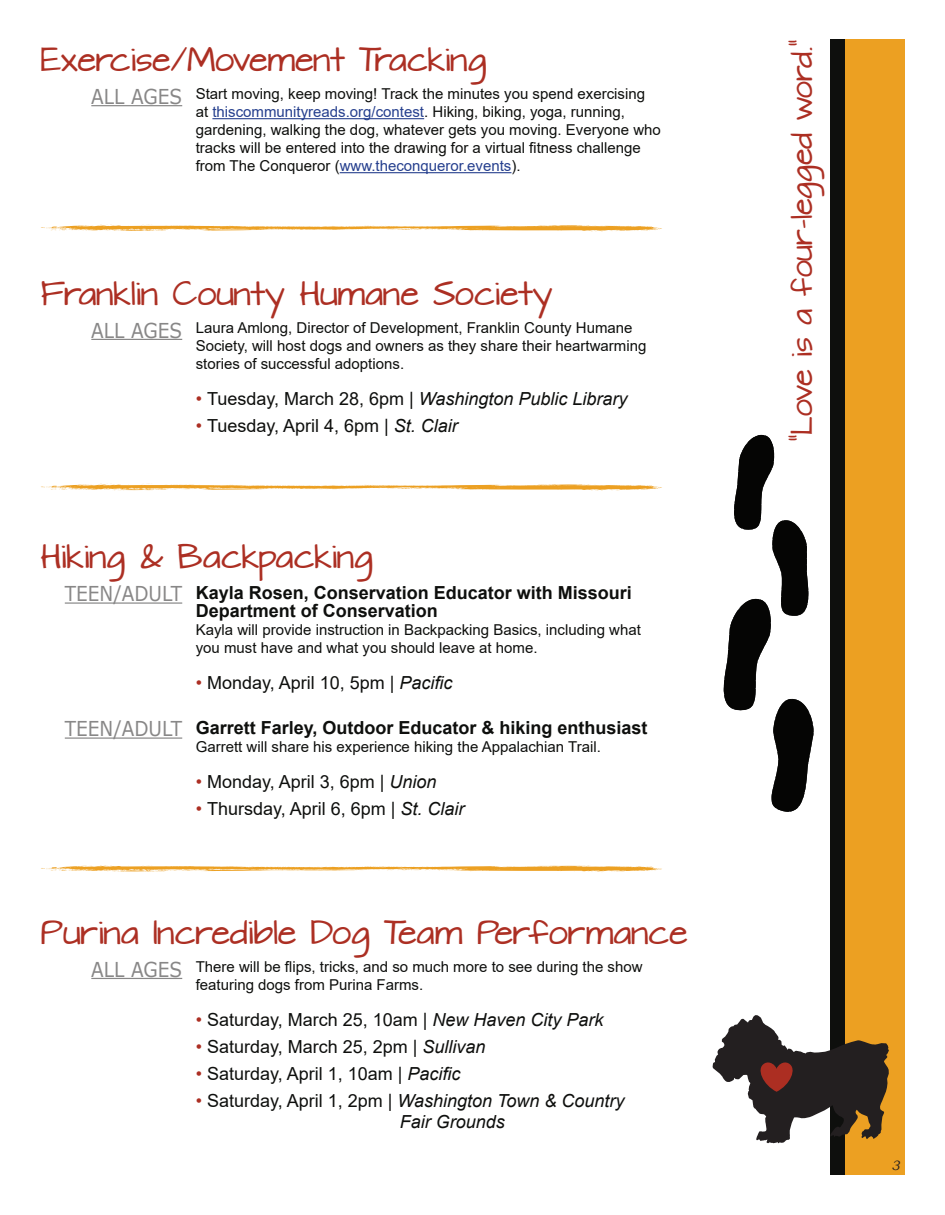
<style>
.page{position:relative;width:945px;height:1215px;background:#fff}
.page>*{position:absolute;margin:0;border:0;box-sizing:border-box;transform-origin:0 0}
.t1{font:28.5px "Architects Daughter";color:#ac2f23}
.t2{font:25.5px "Architects Daughter";color:#ac2f23}
.t3{font:20.55px "MS Reference Sans Serif";color:#888787;scale:.9 1}
.t4{font:18px "Arial";color:#0e0f0d}
.t5{font:700 18px/18px "Arial";color:#0e0f0d}
.t6{font:italic 18px/21px "Arial";color:#0e0f0d}
.t7{font:15px/18px "Arial";color:#0e0f0d}
.t8{font:italic 13.5px "Bookman Old Style";color:#231f20}
.s1{color:#253f8e}
.s2{color:#ac2f23}
.s3{font-style:normal}
.s4{font-style:italic;color:#ac2f23}
.s5{font-style:italic}
</style>
<div class="page">
<div style="left:843px;top:39px;width:61px;height:1135px;background:#eca022"></div>
<div style="left:830px;top:39px;width:15px;height:1135px;background:#0e0f0d"></div>
<svg style="left:713px;top:1015px;width:176px;height:128px"></svg>
<svg style="left:723px;top:434px;width:91px;height:378px"></svg>
<hr style="left:212px;top:118px;width:212px;height:1px;background:#253f8e">
<hr style="left:340px;top:172px;width:171px;height:1px;background:#253f8e">
<hr style="left:91px;top:105px;width:91px;height:1px;background:#888787">
<hr style="left:91px;top:339px;width:91px;height:1px;background:#888787">
<hr style="left:65px;top:602px;width:117px;height:2px;background:#888787">
<hr style="left:91px;top:978px;width:91px;height:1px;background:#888787">
<svg style="left:41px;top:225px;width:621px;height:7px"></svg>
<svg style="left:41px;top:484px;width:621px;height:7px"></svg>
<svg style="left:41px;top:865px;width:621px;height:7px"></svg>
<hr style="left:65px;top:737px;width:117px;height:2px;background:#888787">
<p class="t1" style="left:40px;top:39px;width:447px">Exercise/Movement Tracking</p>
<p class="t3" style="left:91px;top:83px;width:103px">ALL AGES</p>
<p class="t7" style="left:196px;top:85px;width:467px">Start moving, keep moving! Track the minutes you spend exercising at <span class="s1">thiscommunityreads.org/contest</span>. Hiking, biking, yoga, running, gardening, walking the dog, whatever gets you moving. Everyone who tracks will be entered into the drawing for a virtual fitness challenge from The Conqueror (<span class="s1">www.theconqueror.events</span>).</p>
<p class="t1" style="left:40px;top:273px;width:514px">Franklin County Humane Society</p>
<p class="t3" style="left:91px;top:317px;width:103px">ALL AGES</p>
<p class="t7" style="left:196px;top:318px;width:452px">Laura Amlong, Director of Development, Franklin County Humane<br>Society, will host dogs and owners as they share their heartwarming stories of successful adoptions.</p>
<p class="t6" style="left:196px;top:388px;width:433px"><span class="s2">•</span> <span class="s3">Tuesday, March 28, 6pm |</span> Washington Public Library</p>
<p class="t4" style="left:196px;top:413px;width:264px"><span class="s4">•</span> Tuesday, April 4, 6pm | <span class="s5">St. Clair</span></p>
<p class="t1" style="left:40px;top:537px;width:334px">Hiking &amp; Backpacking</p>
<p class="t3" style="left:65px;top:581px;width:132px">TEEN/ADULT</p>
<p class="t3" style="left:65px;top:716px;width:132px">TEEN/ADULT</p>
<p class="t5" style="left:196px;top:584px;width:438px">Kayla Rosen, Conservation Educator with Missouri<br>Department of Conservation</p>
<p class="t7" style="left:196px;top:620px;width:447px">Kayla will provide instruction in Backpacking Basics, including what you must have and what you should leave at home.</p>
<p class="t4" style="left:196px;top:670px;width:258px"><span class="s4">•</span> Monday, April 10, 5pm | <span class="s5">Pacific</span></p>
<p class="t5" style="left:196px;top:719px;width:453px">Garrett Farley, Outdoor Educator &amp; hiking enthusiast</p>
<p class="t7" style="left:196px;top:737px;width:407px">Garrett will share his experience hiking the Appalachian Trail.</p>
<p class="t4" style="left:196px;top:769px;width:242px"><span class="s4">•</span> Monday, April 3, 6pm | <span class="s5">Union</span></p>
<p class="t4" style="left:196px;top:796px;width:270px"><span class="s4">•</span> Thursday, April 6, 6pm | <span class="s5">St. Clair</span></p>
<p class="t1" style="left:40px;top:912px;width:649px">Purina Incredible Dog Team Performance</p>
<p class="t3" style="left:91px;top:956px;width:103px">ALL AGES</p>
<p class="t7" style="left:196px;top:958px;width:448px">There will be flips, tricks, and so much more to see during the show featuring dogs from Purina Farms.</p>
<p class="t4" style="left:196px;top:1007px;width:409px"><span class="s4">•</span> Saturday, March 25, 10am | <span class="s5">New Haven City Park</span></p>
<p class="t4" style="left:196px;top:1034px;width:291px"><span class="s4">•</span> Saturday, March 25, 2pm | <span class="s5">Sullivan</span></p>
<p class="t4" style="left:196px;top:1061px;width:266px"><span class="s4">•</span> Saturday, April 1, 10am | <span class="s5">Pacific</span></p>
<p class="t6" style="left:400px;top:1090px;width:226px;text-indent:-204px"><span class="s2">•</span> <span class="s3">Saturday, April 1, 2pm |</span> Washington Town &amp; Country<br>Fair Grounds</p>
<p class="t2" style="left:784px;top:442px;width:404px;rotate:-90deg">“Love is a four-legged word.”</p>
<p class="t8" style="left:892px;top:1156px;width:10px">3</p>
</div>
